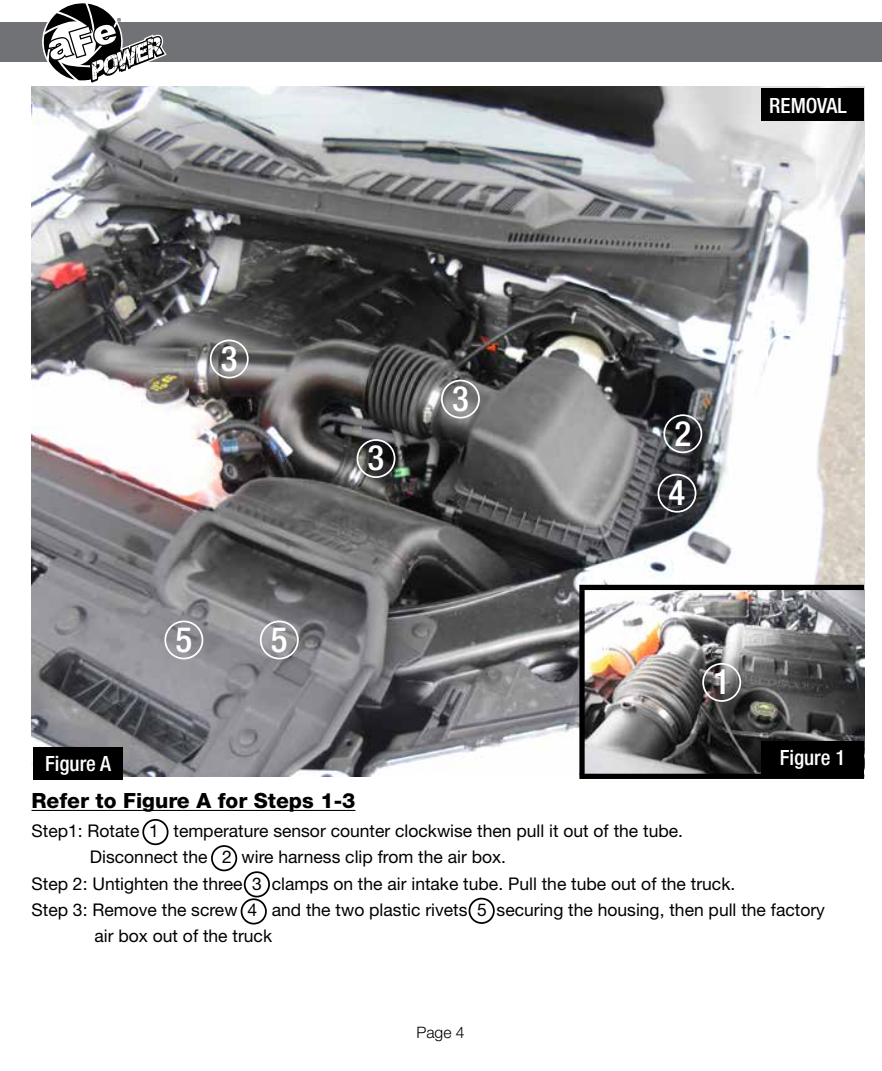
<style>
.page{position:relative;width:882px;height:1071px;background:#fff}
.page>*{position:absolute;margin:0;border:0;box-sizing:border-box;transform-origin:0 0}
.t1{font:500 condensed 35px "Helvetica Neue";color:#fff}
.t2{font:800 21px "Helvetica Neue";color:#000}
.t3{font:500 condensed 21px "Helvetica Neue";color:#fff}
.t4{font:17.5px "Helvetica Neue";color:#000}
.t5{font:300 15.75px "Helvetica Neue";color:#000}
</style>
<div class="page">
<img style="left:32px;top:87px;width:832px;height:690px">
<div style="left:0;top:23px;width:882px;height:39px;background:#717275"></div>
<svg style="left:43px;top:3px;width:124px;height:80px"></svg>
<hr style="left:32px;top:810px;width:323px;height:1px;background:#000">
<div style="left:761px;top:88px;width:103px;height:33px;background:#000"></div>
<div style="left:766px;top:334px;width:39px;height:39px;border:2px solid #fff;border-radius:50%"></div>
<div style="left:142px;top:819px;width:27px;height:26px;border:2px solid #000;border-radius:50%"></div>
<img style="left:585px;top:590px;width:279px;height:184px">
<div style="left:579px;top:774px;width:285px;height:5px;background:#000"></div>
<div style="left:579px;top:590px;width:6px;height:185px;background:#000"></div>
<div style="left:761px;top:741px;width:103px;height:33px;background:#000"></div>
<div style="left:579px;top:585px;width:285px;height:5px;background:#000"></div>
<div style="left:702px;top:663px;width:39px;height:39px;border:2px solid #fff;border-radius:50%"></div>
<div style="left:663px;top:414px;width:39px;height:39px;border:2px solid #fff;border-radius:50%"></div>
<div style="left:441px;top:380px;width:39px;height:39px;border:2px solid #fff;border-radius:50%"></div>
<div style="left:357px;top:439px;width:38px;height:39px;border:2px solid #fff;border-radius:50%"></div>
<div style="left:210px;top:340px;width:39px;height:38px;border:2px solid #fff;border-radius:50%"></div>
<div style="left:658px;top:474px;width:38px;height:39px;border:2px solid #fff;border-radius:50%"></div>
<div style="left:164px;top:621px;width:39px;height:38px;border:2px solid #fff;border-radius:50%"></div>
<div style="left:260px;top:621px;width:39px;height:38px;border:2px solid #fff;border-radius:50%"></div>
<div style="left:211px;top:845px;width:26px;height:26px;border:2px solid #000;border-radius:50%"></div>
<div style="left:244px;top:871px;width:26px;height:26px;border:2px solid #000;border-radius:50%"></div>
<div style="left:241px;top:898px;width:26px;height:27px;border:2px solid #000;border-radius:50%"></div>
<div style="left:469px;top:898px;width:26px;height:26px;border:2px solid #000;border-radius:50%"></div>
<div style="left:33px;top:747px;width:90px;height:33px;background:#000"></div>
<h1 class="t1" style="left:221px;top:338px;width:18px">3</h1>
<p class="t3" style="left:45px;top:751px;width:67px">Figure A</p>
<h1 class="t1" style="left:175px;top:619px;width:18px">5</h1>
<h1 class="t1" style="left:271px;top:619px;width:18px">5</h1>
<h1 class="t1" style="left:368px;top:437px;width:18px">3</h1>
<h1 class="t1" style="left:452px;top:378px;width:18px">3</h1>
<p class="t3" style="left:769px;top:93px;width:79px">REMOVAL</p>
<h1 class="t1" style="left:674px;top:412px;width:18px">2</h1>
<h1 class="t1" style="left:669px;top:472px;width:18px">4</h1>
<h1 class="t1" style="left:713px;top:661px;width:18px">1</h1>
<p class="t3" style="left:780px;top:745px;width:67px">Figure 1</p>
<p class="t2" style="left:32px;top:788px;width:325px">Refer to Figure A for Steps 1-3</p>
<p class="t4" style="left:32px;top:820px;width:653px">Step1: Rotate 1 temperature sensor counter clockwise then pull it out of the tube.</p>
<p class="t4" style="left:90px;top:847px;width:418px">Disconnect the 2 wire harness clip from the air box.</p>
<p class="t4" style="left:32px;top:873px;width:705px">Step 2: Untighten the three 3 clamps on the air intake tube. Pull the tube out of the truck.</p>
<p class="t4" style="left:32px;top:899px;width:795px">Step 3: Remove the screw 4 and the two plastic rivets 5 securing the housing, then pull the factory</p>
<p class="t4" style="left:94px;top:925px;width:179px">air box out of the truck</p>
<p class="t5" style="left:416px;top:1023px;width:50px">Page 4</p>
</div>
